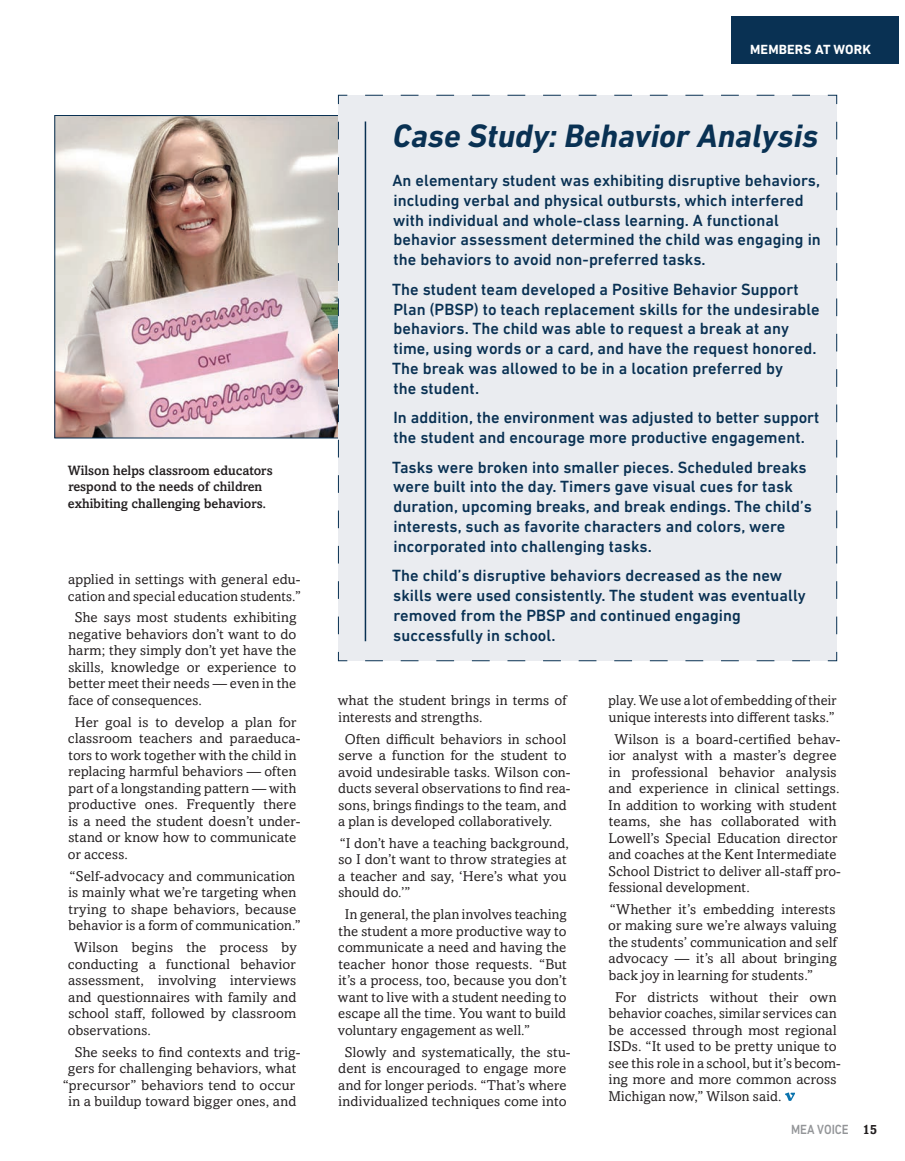
<style>
.page{position:relative;width:905px;height:1161px;background:#fff}
.page>*{position:absolute;margin:0;border:0;box-sizing:border-box;transform-origin:0 0}
.P-style_REGIONS{font:italic 700 33px "DIN Next LT Pro";color:#093153}
.P-style_REGIONS-2{font:500 16.5px/19.8px "DIN Next LT Pro";letter-spacing:.005em;color:#093153}
.P-style_INDENT{font:14.25px/16.5px "Amasis MT Pro";letter-spacing:.01em;color:#231f20}
.P-style_CAPTION{font:500 13.5px/16.2px "Amasis MT Pro";color:#231f20}
.P-style_SECTION{font:700 13.5px "DIN Next LT Pro";letter-spacing:.01em;color:#fff}
.t1{font:500 13.5px "DIN Next LT Pro";color:#939598;scale:.9 1}
.s1{font-family:"Amasis MT Pro";font-weight:700;color:#231f20}
</style>
<div class="page">
<img style="left:56px;top:117px;width:282px;height:319px">
<div style="left:731px;top:17px;width:167px;height:47px;background:#093153"></div>
<svg style="left:785px;top:1092px;width:10px;height:9px"></svg>
<div style="left:338px;top:95px;width:499px;height:567px;background:#eaecf0"></div>
<hr style="left:364px;top:122px;width:2px;height:519px;background:#093153">
<p class="P-style_CAPTION" style="left:68px;top:462px;width:206px">Wilson helps classroom educators respond to the needs of children exhibiting challenging behaviors.</p>
<p class="P-style_INDENT" style="left:68px;top:571px;width:234px">applied in settings with general edu‑ cation and special education students.”</p>
<p class="P-style_INDENT" style="left:68px;top:610px;width:230px;text-align:justify;text-indent:6px">She says most students exhibiting negative behaviors don’t want to do harm; they simply don’t yet have the skills, knowledge or experience to better meet their needs — even in the face of consequences.</p>
<p class="P-style_INDENT" style="left:68px;top:714px;width:234px;text-indent:7px">Her goal is to develop a plan for classroom teachers and paraeduca‑ tors to work together with the child in replacing harmful behaviors — often part of a longstanding pattern — with productive ones. Frequently there is a need the student doesn’t under‑ stand or know how to communicate or access.</p>
<p class="P-style_INDENT" style="left:68px;top:868px;width:234px">“Self‑advocacy and communication is mainly what we’re targeting when trying to shape behaviors, because behavior is a form of communication.”</p>
<p class="P-style_INDENT" style="left:68px;top:939px;width:230px;text-align:justify;text-indent:6px">Wilson begins the process by conducting a functional behavior assessment, involving interviews and questionnaires with family and school staff, followed by classroom observations.</p>
<p class="P-style_INDENT" style="left:75px;top:1044px;width:227px">She seeks to find contexts and trig‑</p>
<p class="P-style_INDENT" style="left:68px;top:1060px;width:230px">gers for challenging behaviors, what</p>
<p class="P-style_INDENT" style="left:63px;top:1077px;width:234px">“precursor” behaviors tend to occur</p>
<p class="P-style_INDENT" style="left:68px;top:1093px;width:229px">in a buildup toward bigger ones, and</p>
<p class="P-style_SECTION" style="left:750px;top:42px;width:122px">MEMBERS AT WORK</p>
<p class="P-style_REGIONS" style="left:393px;top:117px;width:427px">Case Study: Behavior Analysis</p>
<p class="P-style_REGIONS-2" style="left:392px;top:170px;width:430px">An elementary student was exhibiting disruptive behaviors, including verbal and physical outbursts, which interfered with individual and whole‑class learning. A functional behavior assessment determined the child was engaging in the behaviors to avoid non‑preferred tasks.</p>
<p class="P-style_REGIONS-2" style="left:392px;top:279px;width:429px">The student team developed a Positive Behavior Support Plan (PBSP) to teach replacement skills for the undesirable behaviors. The child was able to request a break at any time, using words or a card, and have the request honored.<br>The break was allowed to be in a location preferred by<br>the student.</p>
<p class="P-style_REGIONS-2" style="left:393px;top:408px;width:427px">In addition, the environment was adjusted to better support the student and encourage more productive engagement.</p>
<p class="P-style_REGIONS-2" style="left:392px;top:457px;width:421px">Tasks were broken into smaller pieces. Scheduled breaks were built into the day. Timers gave visual cues for task duration, upcoming breaks, and break endings. The child’s interests, such as favorite characters and colors, were incorporated into challenging tasks.</p>
<p class="P-style_REGIONS-2" style="left:392px;top:566px;width:415px">The child’s disruptive behaviors decreased as the new skills were used consistently. The student was eventually removed from the PBSP and continued engaging successfully in school.</p>
<p class="P-style_INDENT" style="left:338px;top:692px;width:230px">what the student brings in terms of interests and strengths.</p>
<p class="P-style_INDENT" style="left:338px;top:731px;width:234px;text-indent:6px">Often difficult behaviors in school serve a function for the student to avoid undesirable tasks. Wilson con‑ ducts several observations to find rea‑ sons, brings findings to the team, and a plan is developed collaboratively.</p>
<p class="P-style_INDENT" style="left:338px;top:835px;width:232px">“I don’t have a teaching background, so I don’t want to throw strategies at a teacher and say, ‘Here’s what you should do.’”</p>
<p class="P-style_INDENT" style="left:338px;top:906px;width:230px;text-align:justify;text-indent:7px">In general, the plan involves teaching the student a more productive way to communicate a need and having the teacher honor those requests. “But it’s a process, too, because you don’t want to live with a student needing to escape all the time. You want to build voluntary engagement as well.”</p>
<p class="P-style_INDENT" style="left:338px;top:1044px;width:234px;text-align:center">Slowly and systematically, the stu‑ dent is encouraged to engage more and for longer periods. “That’s where individualized techniques come into</p>
<p class="P-style_INDENT" style="left:608px;top:692px;width:229px">play. We use a lot of embedding of their unique interests into different tasks.”</p>
<p class="P-style_INDENT" style="left:608px;top:731px;width:234px;text-indent:6px">Wilson is a board‑certified behav‑ ior analyst with a master’s degree in professional behavior analysis and experience in clinical settings.<br>In addition to working with student teams, she has collaborated with Lowell’s Special Education director and coaches at the Kent Intermediate School District to deliver all‑staff pro‑ fessional development.</p>
<p class="P-style_INDENT" style="left:608px;top:901px;width:230px;text-align:justify">“Whether it’s embedding interests or making sure we’re always valuing the students’ communication and self advocacy — it’s all about bringing back joy in learning for students.”</p>
<p class="P-style_INDENT" style="left:608px;top:989px;width:234px;text-indent:7px">For districts without their own behavior coaches, similar services can be accessed through most regional ISDs. “It used to be pretty unique to see this role in a school, but it’s becom‑ ing more and more common across Michigan now,” Wilson said.</p>
<p class="t1" style="left:791px;top:1122px;width:97px">MEA VOICE <span class="s1">15</span></p>
</div>
